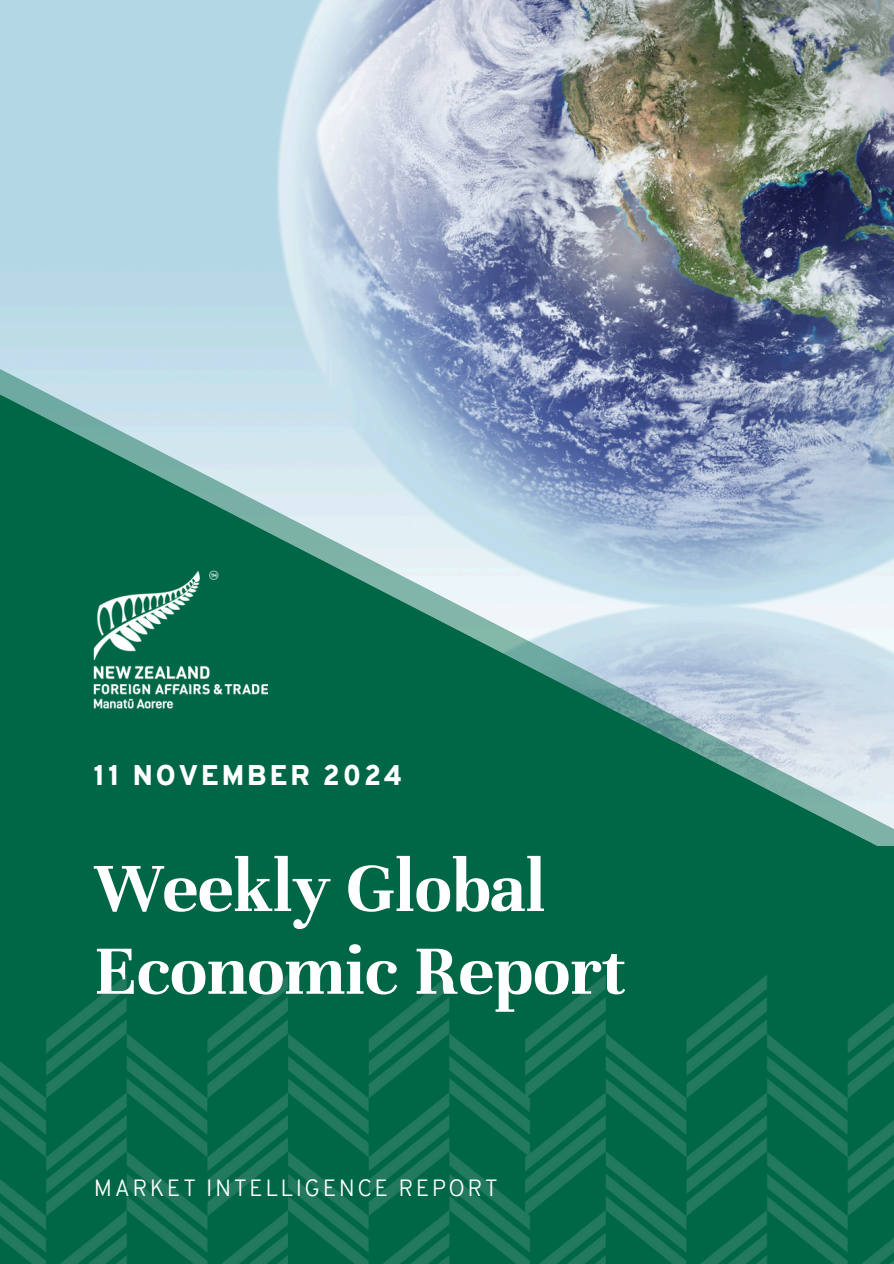
<style>
.page{position:relative;width:894px;height:1264px;background:#fff}
.page>*{position:absolute;margin:0;border:0;box-sizing:border-box;transform-origin:0 0}
.t1{font:700 75.45px/82.7px "Unna";color:#fff}
.t2{font:900 27.75px "Overpass";letter-spacing:.105em;color:#fff}
.t3{font:300 22.95px "Overpass";letter-spacing:.105em;color:#fff}
</style>
<div class="page">
<img style="left:0;top:0;width:893px;height:345px">
<svg style="left:0;top:345px;width:893px;height:39px;background:#93a7c4"></svg>
<svg style="left:0;top:384px;width:893px;height:578px;background:#4c9085"></svg>
<img style="left:89px;top:552px;width:197px;height:176px">
<img style="left:0;top:962px;width:893px;height:301px">
<h4 class="t2" style="left:94px;top:764px;width:310px">11 NOVEMBER 2024</h4>
<h1 class="t1" style="left:94px;top:846px;width:533px">Weekly Global<br>Economic Report</h1>
<h2 class="t3" style="left:94px;top:1178px;width:405px">MARKET INTELLIGENCE REPORT</h2>
</div>
